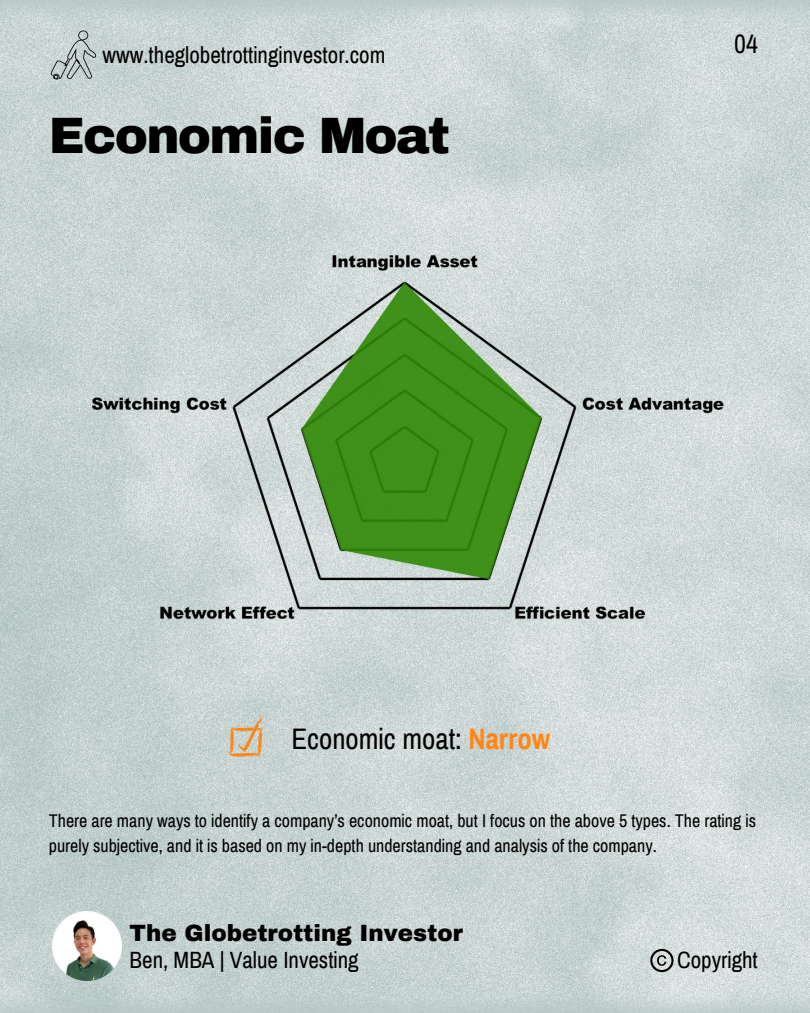
<style>
.page{position:relative;width:810px;height:1013px;background:#fff}
.page>*{position:absolute;margin:0;border:0;box-sizing:border-box;transform-origin:0 0}
.t1{font:900 50px "Archivo";letter-spacing:-.035em;color:#000}
.t2{font:29px "Archivo Narrow";color:#000}
.t3{font:26px "Archivo Narrow";color:#000}
.t4{font:23px "Archivo Narrow";color:#000}
.t5{font:900 23px "Archivo";color:#000}
.t6{font:18px/24.8px "Archivo Narrow";color:#000}
.s1{font-weight:700;color:#ff8616}
</style>
<div class="page">
<img style="left:0;top:0;width:810px;height:1012px">
<img style="left:53px;top:911px;width:69px;height:69px">
<svg style="left:229px;top:715px;width:35px;height:43px;background:#d5be9f"></svg>
<img style="left:45px;top:187px;width:709px;height:496px">
<img style="left:49px;top:30px;width:46px;height:52px">
<svg style="left:650px;top:948px;width:24px;height:24px"></svg>
<p class="t4" style="left:103px;top:43px;width:284px">www.theglobetrottinginvestor.com</p>
<p class="t1" style="left:49px;top:109px;width:403px">Economic Moat</p>
<p class="t3" style="left:734px;top:30px;width:25px">04</p>
<p class="t2" style="left:291px;top:723px;width:260px">Economic moat: <span class="s1">Narrow</span></p>
<p class="t6" style="left:49px;top:808px;width:709px">There are many ways to identify a company’s economic moat, but I focus on the above 5 types. The rating is purely subjective, and it is based on my in-depth understanding and analysis of the company.</p>
<p class="t5" style="left:130px;top:920px;width:335px">The Globetrotting Investor</p>
<p class="t4" style="left:130px;top:947px;width:231px">Ben, MBA | Value Investing</p>
<p class="t4" style="left:677px;top:947px;width:82px">Copyright</p>
</div>
